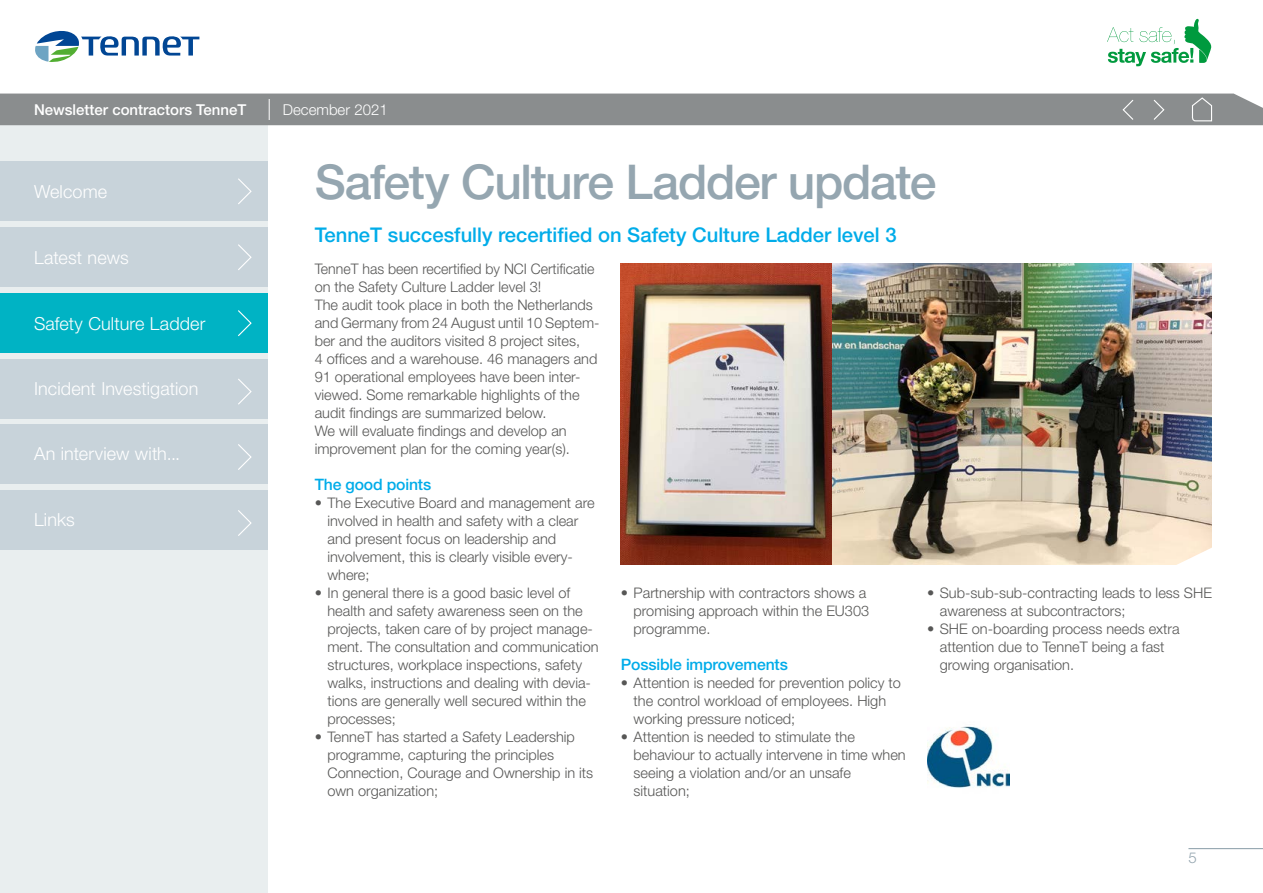
<style>
.page{position:relative;width:1263px;height:893px;background:#fff}
.page>*{position:absolute;margin:0;border:0;box-sizing:border-box;transform-origin:0 0}
.t1{font:500 48px "Helvetica Neue LT Pro";letter-spacing:-.025em;color:#95a6b0}
.t2{font:500 20.25px "Helvetica Neue LT Pro";color:#00ace9}
.t3{font:300 18px "Helvetica Neue LT Pro";letter-spacing:.005em;color:#fff}
.t4{font:500 15.75px "Helvetica Neue LT Pro";letter-spacing:-.01em;color:#00ace9}
.t5{font:500 15px "Helvetica Neue LT Pro";color:#fff}
.t6{font:300 15px "Helvetica Neue LT Pro";color:#fff}
.t7{font:300 15px "Helvetica Neue LT Pro";color:#95a6b0}
.t8{font:300 14.55px/18px "Helvetica Neue LT Pro";color:#575756}
</style>
<div class="page">
<div style="left:0;top:125px;width:268px;height:768px;background:#e9eeef"></div>
<div style="left:0;top:162px;width:268px;height:59px;background:#c8d3da"></div>
<svg style="left:238px;top:178px;width:14px;height:26px"></svg>
<div style="left:0;top:227px;width:268px;height:60px;background:#c8d3da"></div>
<svg style="left:238px;top:244px;width:14px;height:26px"></svg>
<div style="left:0;top:293px;width:268px;height:60px;background:#00b3c4"></div>
<svg style="left:238px;top:310px;width:14px;height:27px"></svg>
<div style="left:0;top:359px;width:268px;height:59px;background:#c8d3da"></div>
<svg style="left:238px;top:379px;width:14px;height:26px"></svg>
<div style="left:0;top:424px;width:268px;height:60px;background:#c8d3da"></div>
<div style="left:0;top:490px;width:268px;height:60px;background:#c8d3da"></div>
<svg style="left:238px;top:444px;width:14px;height:26px"></svg>
<svg style="left:238px;top:510px;width:14px;height:26px"></svg>
<div style="left:0;top:94px;width:1263px;height:31px;background:#8a8d8e"></div>
<svg style="left:1107px;top:19px;width:104px;height:47px"></svg>
<hr style="left:1188px;top:848px;width:75px;height:1px;background:#95a6b0">
<svg style="left:35px;top:31px;width:164px;height:31px"></svg>
<img style="left:621px;top:264px;width:590px;height:300px">
<svg style="left:1165px;top:541px;width:47px;height:24px"></svg>
<img style="left:927px;top:726px;width:83px;height:62px">
<p class="t5" style="left:34px;top:101px;width:214px">Newsletter contractors TenneT</p>
<p class="t6" style="left:283px;top:100px;width:106px">December 2021</p>
<p class="t3" style="left:34px;top:180px;width:75px">Welcome</p>
<p class="t3" style="left:34px;top:246px;width:96px">Latest news</p>
<p class="t3" style="left:34px;top:312px;width:173px">Safety Culture Ladder</p>
<p class="t3" style="left:34px;top:378px;width:166px">Incident Investigation</p>
<p class="t3" style="left:34px;top:443px;width:148px">An interview with...</p>
<p class="t3" style="left:34px;top:509px;width:42px">Links</p>
<h1 class="t1" style="left:315px;top:153px;width:623px">Safety Culture Ladder update</h1>
<h2 class="t2" style="left:315px;top:223px;width:583px">TenneT succesfully recertified on Safety Culture Ladder level 3</h2>
<p class="t8" style="left:315px;top:259px;width:286px">TenneT has been recertified by NCI Certificatie on the Safety Culture Ladder level 3!<br>The audit took place in both the Netherlands and Germany from 24 August until 10 Septem&shy;ber and the auditors visited 8 project sites,<br>4 offices and a warehouse. 46 managers and 91 operational employees have been inter&shy;viewed. Some remarkable highlights of the audit findings are summarized below.<br>We will evaluate findings and develop an improvement plan for the coming year(s).</p>
<p class="t4" style="left:315px;top:475px;width:118px">The good points</p>
<p class="t8" style="left:327px;top:493px;width:269px;text-indent:-13px">• The Executive Board and management are involved in health and safety with a clear and present focus on leadership and involvement, this is clearly visible every&shy;where;</p>
<p class="t8" style="left:327px;top:583px;width:273px;text-indent:-13px">• In general there is a good basic level of health and safety awareness seen on the projects, taken care of by project manage&shy;ment. The consultation and communication structures, workplace inspections, safety walks, instructions and dealing with devia&shy;tions are generally well secured within the processes;</p>
<p class="t8" style="left:327px;top:727px;width:267px;text-indent:-13px">• TenneT has started a Safety Leadership programme, capturing the principles Connection, Courage and Ownership in its own organization;</p>
<p class="t8" style="left:634px;top:583px;width:237px;text-indent:-13px">• Partnership with contractors shows a promising approach within the EU303 programme.</p>
<p class="t4" style="left:621px;top:655px;width:168px">Possible improvements</p>
<p class="t8" style="left:634px;top:673px;width:269px;text-indent:-13px">• Attention is needed for prevention policy to the control workload of employees. High working pressure noticed;</p>
<p class="t8" style="left:634px;top:727px;width:274px;text-indent:-13px">• Attention is needed to stimulate the behaviour to actually intervene in time when seeing a violation and/or an unsafe situation;</p>
<p class="t8" style="left:940px;top:583px;width:274px;text-indent:-13px">• Sub-sub-sub-contracting leads to less SHE awareness at subcontractors;</p>
<p class="t8" style="left:940px;top:619px;width:241px;text-indent:-13px">• SHE on-boarding process needs extra attention due to TenneT being a fast growing organisation.</p>
<p class="t7" style="left:1188px;top:849px;width:10px">5</p>
</div>
